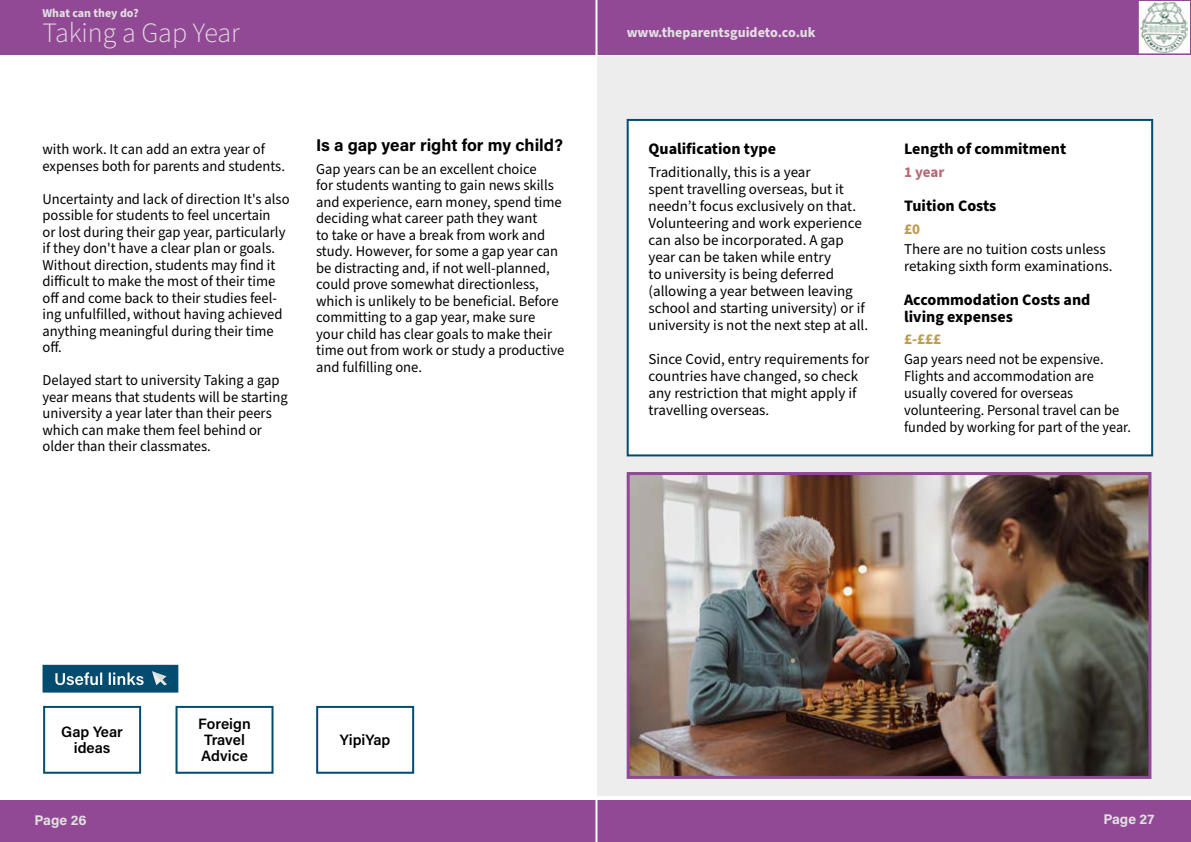
<style>
.page{position:relative;width:1191px;height:842px;background:#fff}
.page>*{position:absolute;margin:0;border:0;box-sizing:border-box;transform-origin:0 0}
.t1{font:300 28px "Source Sans Pro";color:#e1e1e1}
.t2{font:700 17px "Acumin Pro";color:#000}
.t3{font:600 17px "Acumin Pro";color:#fff}
.t4{font:700 16px/17px "Source Sans Pro";color:#000}
.t5{font:15px/16.5px "Source Sans Pro";color:#000}
.t6{font:15px/17px "Source Sans Pro";color:#000;scale:.96 1}
.t7{font:600 15px/16px "Acumin Pro";color:#000;text-align:center}
.t8{font:700 15px "Source Sans Pro";color:#c09a4f}
.t9{font:700 15px "Source Sans Pro";color:#b66b75}
.t10{font:700 14px "Source Sans Pro";color:#e1e1e1}
.t11{font:700 14px "Acumin Pro";color:#e1e1e1}
.t12{font:700 12px "Source Sans Pro";color:#e1e1e1}
</style>
<div class="page">
<div style="left:0;top:0;width:1191px;height:55px;background:#924995"></div>
<div style="left:0;top:800px;width:1191px;height:41px;background:#924995"></div>
<hr style="left:595px;top:0;width:2px;height:842px;background:#fff">
<div style="left:1138px;top:0;width:52px;height:54px;background:#fff"></div>
<img style="left:1140px;top:2px;width:47px;height:50px">
<div style="left:1137px;top:0;width:54px;height:54px;border:1px solid #924995"></div>
<div style="left:43px;top:706px;width:98px;height:68px;border:2px solid #014c6f"></div>
<div style="left:175px;top:706px;width:98px;height:68px;border:2px solid #014c6f"></div>
<div style="left:597px;top:57px;width:594px;height:739px;background:#ededed"></div>
<div style="left:627px;top:120px;width:525px;height:335px;background:#fff"></div>
<div style="left:626px;top:119px;width:527px;height:337px;border:2px solid #014c6f"></div>
<img style="left:630px;top:476px;width:517px;height:299px">
<div style="left:626px;top:472px;width:525px;height:307px;border:3px solid #924995"></div>
<div style="left:44px;top:666px;width:133px;height:25px;background:#014c6f"></div>
<div style="left:43px;top:665px;width:135px;height:28px;border:3px solid #014c6f"></div>
<img style="left:152px;top:671px;width:15px;height:13px">
<div style="left:316px;top:706px;width:98px;height:68px;border:2px solid #014c6f"></div>
<p class="t12" style="left:43px;top:4px;width:98px">What can they do?</p>
<h1 class="t1" style="left:43px;top:14px;width:199px">Taking a Gap Year</h1>
<p class="t5" style="left:43px;top:142px;width:244px">with work. It can add an extra year of expenses both for parents and students.</p>
<p class="t5" style="left:43px;top:191px;width:248px">Uncertainty and lack of direction It's also possible for students to feel uncertain<br>or lost during their gap year, particularly if they don't have a clear plan or goals.<br>Without direction, students may find it difficult to make the most of their time off and come back to their studies feel&shy;ing unfulfilled, without having achieved anything meaningful during their time off.</p>
<p class="t5" style="left:43px;top:373px;width:247px">Delayed start to university Taking a gap year means that students will be starting university a year later than their peers which can make them feel behind or older than their classmates.</p>
<p class="t2" style="left:316px;top:133px;width:248px">Is a gap year right for my child?</p>
<p class="t5" style="left:316px;top:161px;width:250px">Gap years can be an excellent choice<br>for students wanting to gain news skills and experience, earn money, spend time deciding what career path they want<br>to take or have a break from work and study. However, for some a gap year can be distracting and, if not well-planned, could prove somewhat directionless, which is unlikely to be beneficial. Before committing to a gap year, make sure your child has clear goals to make their time out from work or study a productive and fulfilling one.</p>
<p class="t10" style="left:626px;top:23px;width:190px">www.theparentsguideto.co.uk</p>
<p class="t4" style="left:648px;top:141px;width:129px">Qualification type</p>
<p class="t5" style="left:648px;top:164px;width:221px;line-height:17px">Traditionally, this is a year<br>spent travelling overseas, but it needn’t focus exclusively on that.<br>Volunteering and work experience can also be incorporated. A gap year can be taken while entry<br>to university is being deferred (allowing a year between leaving school and starting university) or if university is not the next step at all.</p>
<p class="t5" style="left:648px;top:351px;width:222px;line-height:17px">Since Covid, entry requirements for countries have changed, so check any restriction that might apply if travelling overseas.</p>
<p class="t4" style="left:904px;top:141px;width:164px">Length of commitment</p>
<p class="t9" style="left:904px;top:162px;width:42px">1 year</p>
<p class="t4" style="left:904px;top:198px;width:94px">Tuition Costs</p>
<p class="t8" style="left:904px;top:218px;width:17px">£0</p>
<p class="t5" style="left:904px;top:240px;width:210px;line-height:17px">There are no tuition costs unless retaking sixth form examinations.</p>
<p class="t4" style="left:904px;top:291px;width:188px">Accommodation Costs and living expenses</p>
<p class="t8" style="left:904px;top:329px;width:38px">£-£££</p>
<p class="t6" style="left:904px;top:351px;width:238px">Gap years need not be expensive.<br>Flights and accommodation are usually covered for overseas volunteering. Personal travel can be funded by working for part of the year.</p>
<p class="t3" style="left:54px;top:667px;width:92px">Useful links</p>
<p class="t7" style="left:61px;top:723px;width:63px">Gap Year ideas</p>
<p class="t7" style="left:198px;top:715px;width:54px;text-align:left">Foreign<br>Travel<br>Advice</p>
<p class="t7" style="left:340px;top:731px;width:52px">YipiYap</p>
<p class="t11" style="left:35px;top:810px;width:53px">Page 26</p>
<p class="t11" style="left:1103px;top:809px;width:53px">Page 27</p>
</div>
